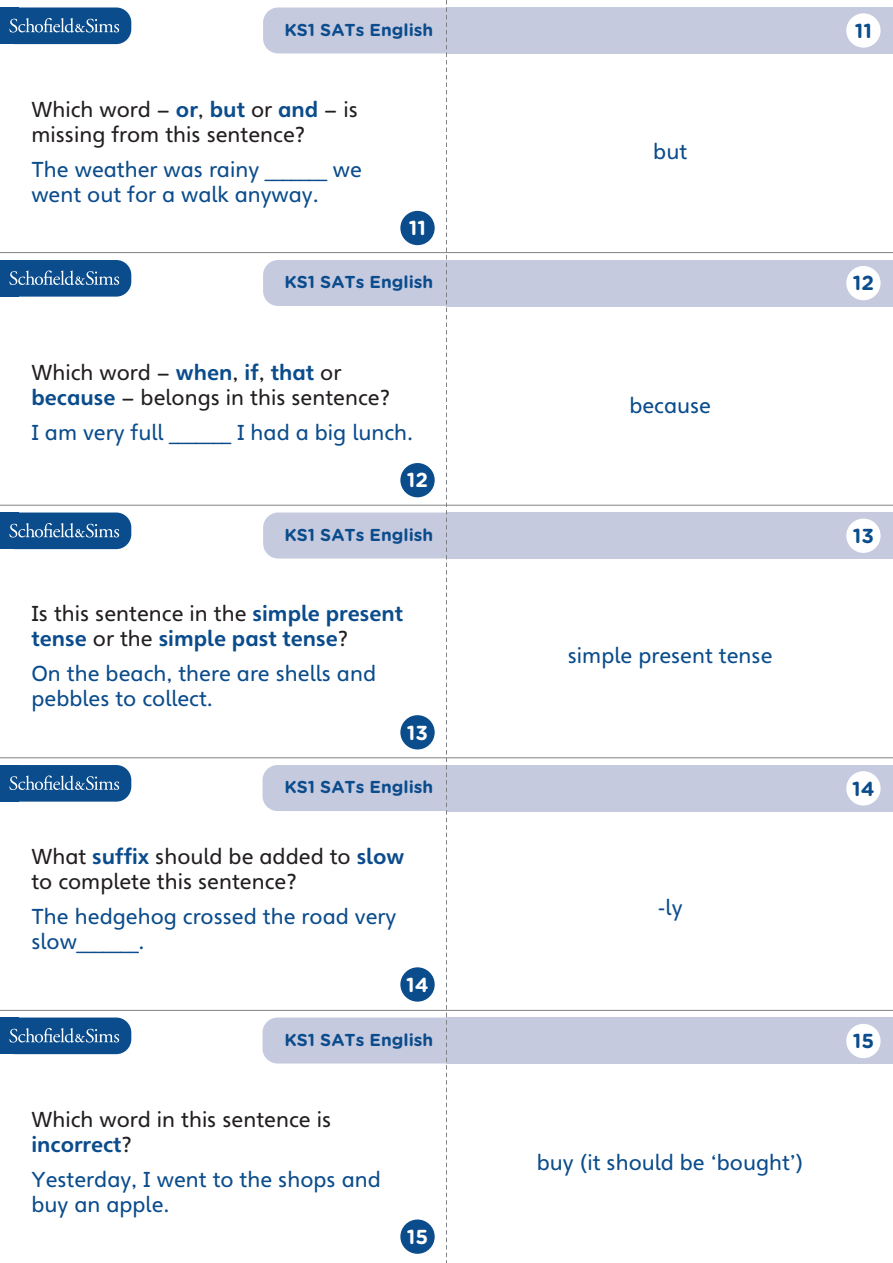
<style>
.page{position:relative;width:893px;height:1263px;background:#fff}
.page>*{position:absolute;margin:0;border:0;box-sizing:border-box;transform-origin:0 0}
.t1{font:21px/25.2px "Heinemann";color:#0b4c8c}
.t2{font:21px/25.2px "Heinemann";color:#231f20}
.t3{font:700 21px/25.2px "Heinemann";color:#0b4c8c}
.t4{font:700 20.25px "Gotham Rounded";color:#fff}
.t5{font:700 20.25px "Gotham Rounded";color:#0b4c8c}
.t6{font:700 17.25px "Gotham Rounded";color:#0b4c8c}
.s1{font-weight:700;color:#0b4c8c}
.s2{font-weight:400;color:#231f20}
</style>
<div class="page">
<hr style="left:447px;top:252px;width:446px;height:1px;background:#808285">
<hr style="left:0;top:252px;width:447px;height:1px;background:#808285">
<hr style="left:447px;top:505px;width:446px;height:1px;background:#808285">
<hr style="left:0;top:505px;width:447px;height:1px;background:#808285">
<hr style="left:447px;top:757px;width:446px;height:1px;background:#808285">
<hr style="left:0;top:757px;width:447px;height:1px;background:#808285">
<hr style="left:446px;top:1010px;width:447px;height:1px;background:#808285">
<hr style="left:0;top:1010px;width:446px;height:1px;background:#808285">
<div style="left:0;top:8px;width:19px;height:36px;background:#0b4c8c"></div>
<div style="left:0;top:8px;width:131px;height:36px;background:#0b4c8c;border-radius:15px"></div>
<svg style="left:9px;top:18px;width:110px;height:15px"></svg>
<div style="left:446px;top:8px;width:447px;height:46px;background:#c6cadf"></div>
<div style="left:0;top:260px;width:19px;height:37px;background:#0b4c8c"></div>
<div style="left:0;top:260px;width:131px;height:37px;background:#0b4c8c;border-radius:15px"></div>
<svg style="left:9px;top:270px;width:110px;height:15px"></svg>
<div style="left:446px;top:260px;width:447px;height:46px;background:#c6cadf"></div>
<div style="left:0;top:512px;width:19px;height:37px;background:#0b4c8c"></div>
<div style="left:0;top:512px;width:131px;height:37px;background:#0b4c8c;border-radius:15px"></div>
<svg style="left:9px;top:523px;width:110px;height:15px"></svg>
<div style="left:446px;top:512px;width:447px;height:46px;background:#c6cadf"></div>
<div style="left:0;top:765px;width:19px;height:37px;background:#0b4c8c"></div>
<div style="left:0;top:765px;width:131px;height:37px;background:#0b4c8c;border-radius:15px"></div>
<svg style="left:9px;top:775px;width:110px;height:15px"></svg>
<div style="left:446px;top:765px;width:447px;height:46px;background:#c6cadf"></div>
<div style="left:0;top:1017px;width:19px;height:37px;background:#0b4c8c"></div>
<div style="left:0;top:1017px;width:131px;height:37px;background:#0b4c8c;border-radius:15px"></div>
<svg style="left:9px;top:1028px;width:110px;height:15px"></svg>
<div style="left:446px;top:1017px;width:447px;height:46px;background:#c6cadf"></div>
<svg style="left:262px;top:0;width:185px;height:1263px"></svg>
<div style="left:400px;top:211px;width:35px;height:34px;background:#0b4c8c;border-radius:50%"></div>
<div style="left:400px;top:463px;width:35px;height:34px;background:#0b4c8c;border-radius:50%"></div>
<div style="left:400px;top:715px;width:35px;height:34px;background:#0b4c8c;border-radius:50%"></div>
<div style="left:400px;top:967px;width:35px;height:35px;background:#0b4c8c;border-radius:50%"></div>
<div style="left:400px;top:1219px;width:35px;height:35px;background:#0b4c8c;border-radius:50%"></div>
<div style="left:846px;top:13px;width:35px;height:35px;background:#fff;border-radius:50%"></div>
<div style="left:846px;top:266px;width:35px;height:34px;background:#fff;border-radius:50%"></div>
<div style="left:846px;top:519px;width:35px;height:34px;background:#fff;border-radius:50%"></div>
<div style="left:846px;top:771px;width:35px;height:34px;background:#fff;border-radius:50%"></div>
<div style="left:846px;top:1024px;width:35px;height:34px;background:#fff;border-radius:50%"></div>
<p class="t6" style="left:285px;top:17px;width:150px">KS1 SATs English</p>
<p class="t2" style="left:31px;top:97px;width:328px">Which word – <span class="s1">or</span>, <span class="s1">but</span> or <span class="s1">and</span> – is missing from this sentence?</p>
<p class="t1" style="left:31px;top:157px;width:332px">The weather was rainy _______ we went out for a walk anyway.</p>
<p class="t4" style="left:409px;top:213px;width:19px">11</p>
<p class="t6" style="left:285px;top:270px;width:150px">KS1 SATs English</p>
<p class="t2" style="left:31px;top:360px;width:360px">Which word – <span class="s1">when</span>, <span class="s1">if</span>, <span class="s1">that</span> or <span class="s1">because</span> – belongs in this sentence?</p>
<p class="t1" style="left:31px;top:420px;width:383px">I am very full _______ I had a big lunch.</p>
<p class="t4" style="left:407px;top:465px;width:23px">12</p>
<p class="t6" style="left:285px;top:522px;width:150px">KS1 SATs English</p>
<p class="t3" style="left:31px;top:600px;width:373px"><span class="s2">Is this sentence in the</span> simple present tense <span class="s2">or the</span> simple past tense<span class="s2">?</span></p>
<p class="t1" style="left:31px;top:661px;width:346px">On the beach, there are shells and pebbles to collect.</p>
<p class="t4" style="left:407px;top:718px;width:23px">13</p>
<p class="t6" style="left:285px;top:775px;width:150px">KS1 SATs English</p>
<p class="t2" style="left:31px;top:843px;width:374px">What <span class="s1">suffix</span> should be added to <span class="s1">slow </span>to complete this sentence?</p>
<p class="t1" style="left:31px;top:904px;width:366px">The hedgehog crossed the road very slow_______.</p>
<p class="t4" style="left:406px;top:970px;width:24px">14</p>
<p class="t6" style="left:285px;top:1027px;width:150px">KS1 SATs English</p>
<p class="t2" style="left:31px;top:1107px;width:301px">Which word in this sentence is <span class="s1">incorrect</span>?</p>
<p class="t1" style="left:31px;top:1167px;width:351px">Yesterday, I went to the shops and buy an apple.</p>
<p class="t4" style="left:407px;top:1222px;width:23px">15</p>
<p class="t1" style="left:653px;top:139px;width:35px">but</p>
<p class="t1" style="left:629px;top:393px;width:83px">because</p>
<p class="t1" style="left:568px;top:643px;width:206px">simple present tense</p>
<p class="t1" style="left:658px;top:895px;width:26px">-ly</p>
<p class="t1" style="left:537px;top:1149px;width:269px">buy (it should be ‘bought’)</p>
<p class="t5" style="left:855px;top:16px;width:19px">11</p>
<p class="t5" style="left:853px;top:268px;width:23px">12</p>
<p class="t5" style="left:853px;top:521px;width:23px">13</p>
<p class="t5" style="left:852px;top:774px;width:24px">14</p>
<p class="t5" style="left:853px;top:1026px;width:23px">15</p>
</div>
